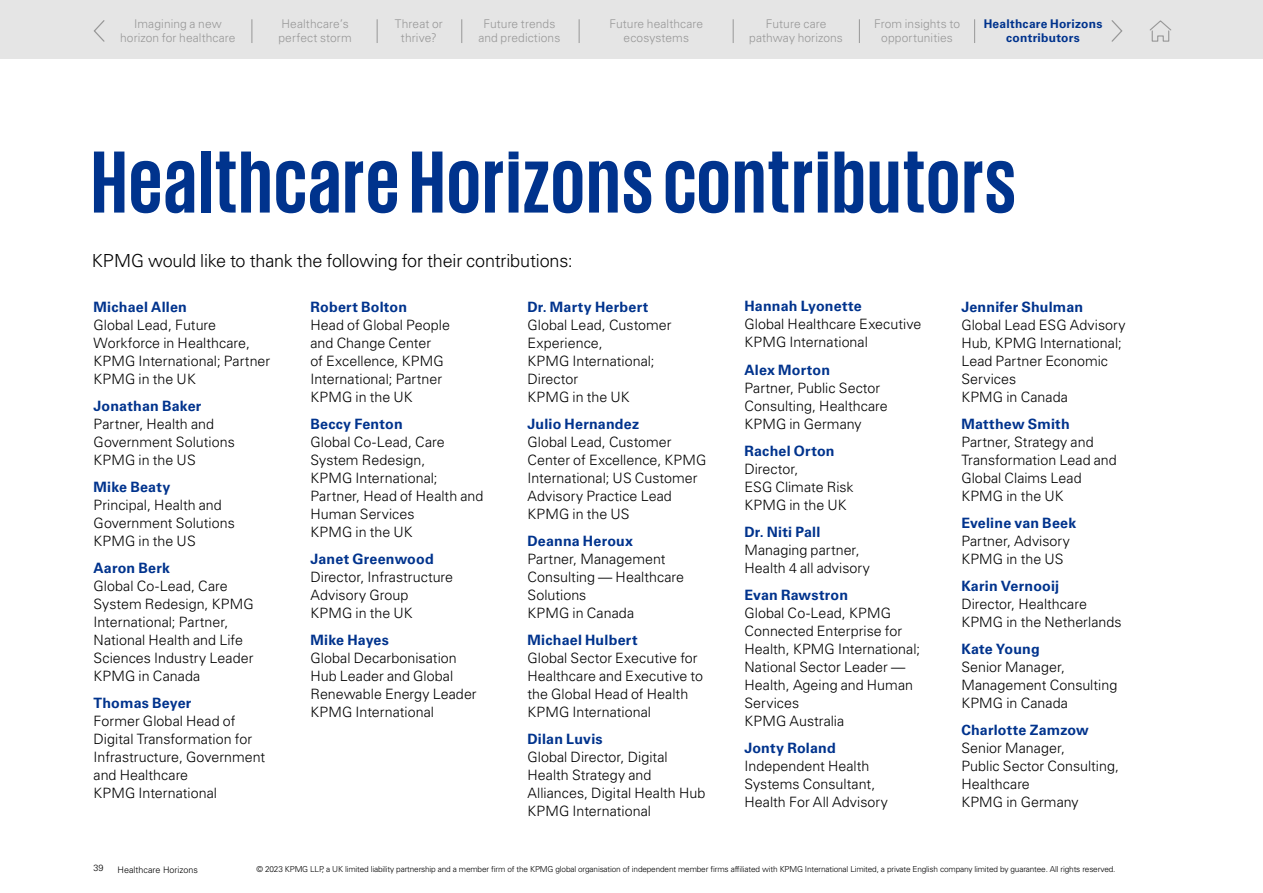
<style>
.page{position:relative;width:1263px;height:893px;background:#fff}
.page>*{position:absolute;margin:0;border:0;box-sizing:border-box;transform-origin:0 0}
.t1{font:700 90px "KPMG";letter-spacing:.02em;color:#00338d}
.t2{font:300 18px "Univers LT Std";letter-spacing:-.01em;color:#000}
.t3{font:300 14.25px/18px "Univers LT Std";letter-spacing:.005em;color:#000}
.t4{font:700 14.25px "Univers LT Std";letter-spacing:.015em;color:#00338d}
.t5{font:300 12px/14.4px "Univers LT Std";letter-spacing:.01em;color:#989898;text-align:center}
.t6{font:700 12px/14.4px "Univers LT Std";letter-spacing:.02em;color:#00338d;text-align:center}
.t7{font:300 9px "Univers LT Std";color:#000}
.t8{font:300 8.25px "Univers LT Std";letter-spacing:-.02em;color:#000}
</style>
<div class="page">
<div style="left:0;top:0;width:1263px;height:58px;background:#e5e5e5"></div>
<svg style="left:1150px;top:20px;width:22px;height:22px"></svg>
<svg style="left:93px;top:20px;width:12px;height:22px"></svg>
<svg style="left:1111px;top:20px;width:12px;height:22px"></svg>
<svg style="left:974px;top:20px;width:1px;height:23px"></svg>
<svg style="left:859px;top:20px;width:1px;height:23px"></svg>
<svg style="left:733px;top:20px;width:1px;height:23px"></svg>
<svg style="left:579px;top:20px;width:1px;height:23px"></svg>
<svg style="left:461px;top:20px;width:1px;height:23px"></svg>
<svg style="left:377px;top:20px;width:1px;height:23px"></svg>
<svg style="left:251px;top:20px;width:1px;height:23px"></svg>
<p class="t5" style="left:120px;top:17px;width:117px">Imagining a new horizon for healthcare</p>
<p class="t6" style="left:984px;top:17px;width:120px">Healthcare Horizons contributors</p>
<p class="t5" style="left:278px;top:17px;width:75px;text-align:left">Healthcare’s perfect storm</p>
<p class="t5" style="left:395px;top:17px;width:50px">Threat or thrive?</p>
<p class="t5" style="left:478px;top:17px;width:83px">Future trends and predictions</p>
<p class="t5" style="left:609px;top:17px;width:95px">Future healthcare ecosystems</p>
<p class="t5" style="left:749px;top:17px;width:95px">Future care pathway horizons</p>
<p class="t5" style="left:874px;top:17px;width:87px">From insights to opportunities</p>
<h1 class="t1" style="left:91px;top:137px;width:926px">Healthcare Horizons contributors</h1>
<p class="t2" style="left:92px;top:249px;width:483px">KPMG would like to thank the following for their contributions:</p>
<p class="t4" style="left:94px;top:298px;width:95px">Michael Allen</p>
<p class="t3" style="left:94px;top:316px;width:178px">Global Lead, Future<br>Workforce in Healthcare,<br>KPMG International; Partner<br>KPMG in the UK</p>
<p class="t4" style="left:94px;top:397px;width:109px">Jonathan Baker</p>
<p class="t3" style="left:94px;top:415px;width:143px">Partner, Health and<br>Government Solutions<br>KPMG in the US</p>
<p class="t4" style="left:94px;top:478px;width:78px">Mike Beaty</p>
<p class="t3" style="left:94px;top:496px;width:143px">Principal, Health and<br>Government Solutions<br>KPMG in the US</p>
<p class="t4" style="left:94px;top:559px;width:78px">Aaron Berk</p>
<p class="t3" style="left:94px;top:577px;width:162px">Global Co-Lead, Care<br>System Redesign, KPMG<br>International; Partner,<br>National Health and Life<br>Sciences Industry Leader<br>KPMG in Canada</p>
<p class="t4" style="left:94px;top:694px;width:99px">Thomas Beyer</p>
<p class="t3" style="left:94px;top:711px;width:173px">Former Global Head of<br>Digital Transformation for<br>Infrastructure, Government and Healthcare<br>KPMG International</p>
<p class="t4" style="left:961px;top:298px;width:123px">Jennifer Shulman</p>
<p class="t3" style="left:961px;top:316px;width:166px">Global Lead ESG Advisory<br>Hub, KPMG International;<br>Lead Partner Economic<br>Services<br>KPMG in Canada</p>
<p class="t4" style="left:961px;top:415px;width:110px">Matthew Smith</p>
<p class="t3" style="left:961px;top:433px;width:157px">Partner, Strategy and<br>Transformation Lead and<br>Global Claims Lead<br>KPMG in the UK</p>
<p class="t4" style="left:961px;top:514px;width:117px">Eveline van Beek</p>
<p class="t3" style="left:961px;top:531px;width:110px">Partner, Advisory<br>KPMG in the US</p>
<p class="t4" style="left:961px;top:577px;width:99px">Karin Vernooij</p>
<p class="t3" style="left:961px;top:594px;width:162px">Director, Healthcare<br>KPMG in the Netherlands</p>
<p class="t4" style="left:961px;top:640px;width:80px">Kate Young</p>
<p class="t3" style="left:961px;top:657px;width:157px">Senior Manager,<br>Management Consulting<br>KPMG in Canada</p>
<p class="t4" style="left:961px;top:721px;width:129px">Charlotte Zamzow</p>
<p class="t3" style="left:961px;top:738px;width:159px">Senior Manager,<br>Public Sector Consulting,<br>Healthcare<br>KPMG in Germany</p>
<p class="t4" style="left:744px;top:298px;width:119px">Hannah Lyonette</p>
<p class="t3" style="left:744px;top:315px;width:178px">Global Healthcare Executive<br>KPMG International</p>
<p class="t4" style="left:744px;top:361px;width:87px">Alex Morton</p>
<p class="t3" style="left:744px;top:378px;width:145px">Partner, Public Sector<br>Consulting, Healthcare<br>KPMG in Germany</p>
<p class="t4" style="left:744px;top:442px;width:92px">Rachel Orton</p>
<p class="t3" style="left:744px;top:459px;width:111px">Director,<br>ESG Climate Risk<br>KPMG in the UK</p>
<p class="t4" style="left:744px;top:523px;width:77px">Dr. Niti Pall</p>
<p class="t3" style="left:744px;top:540px;width:127px">Managing partner,<br>Health 4 all advisory</p>
<p class="t4" style="left:744px;top:586px;width:105px">Evan Rawstron</p>
<p class="t3" style="left:744px;top:603px;width:177px">Global Co-Lead, KPMG<br>Connected Enterprise for<br>Health, KPMG International;<br>National Sector Leader —<br>Health, Ageing and Human<br>Services<br>KPMG Australia</p>
<p class="t4" style="left:744px;top:739px;width:93px">Jonty Roland</p>
<p class="t3" style="left:744px;top:756px;width:145px">Independent Health<br>Systems Consultant,<br>Health For All Advisory</p>
<p class="t4" style="left:527px;top:298px;width:122px">Dr. Marty Herbert</p>
<p class="t3" style="left:527px;top:315px;width:146px">Global Lead, Customer<br>Experience,<br>KPMG International;<br>Director<br>KPMG in the UK</p>
<p class="t4" style="left:527px;top:415px;width:113px">Julio Hernandez</p>
<p class="t3" style="left:527px;top:432px;width:181px">Global Lead, Customer<br>Center of Excellence, KPMG<br>International; US Customer<br>Advisory Practice Lead<br>KPMG in the US</p>
<p class="t4" style="left:527px;top:532px;width:107px">Deanna Heroux</p>
<p class="t3" style="left:527px;top:549px;width:158px">Partner, Management<br>Consulting — Healthcare<br>Solutions<br>KPMG in Canada</p>
<p class="t4" style="left:527px;top:631px;width:112px">Michael Hulbert</p>
<p class="t3" style="left:527px;top:648px;width:177px">Global Sector Executive for<br>Healthcare and Executive to the Global Head of Health<br>KPMG International</p>
<p class="t4" style="left:527px;top:730px;width:77px">Dilan Luvis</p>
<p class="t3" style="left:527px;top:747px;width:179px">Global Director, Digital<br>Health Strategy and<br>Alliances, Digital Health Hub<br>KPMG International</p>
<p class="t4" style="left:310px;top:298px;width:98px">Robert Bolton</p>
<p class="t3" style="left:310px;top:315px;width:141px">Head of Global People and Change Center<br>of Excellence, KPMG<br>International; Partner<br>KPMG in the UK</p>
<p class="t4" style="left:310px;top:415px;width:94px">Beccy Fenton</p>
<p class="t3" style="left:310px;top:432px;width:174px">Global Co-Lead, Care<br>System Redesign,<br>KPMG International;<br>Partner, Head of Health and<br>Human Services<br>KPMG in the UK</p>
<p class="t4" style="left:310px;top:550px;width:125px">Janet Greenwood</p>
<p class="t3" style="left:310px;top:567px;width:144px">Director, Infrastructure<br>Advisory Group<br>KPMG in the UK</p>
<p class="t4" style="left:310px;top:631px;width:80px">Mike Hayes</p>
<p class="t3" style="left:310px;top:648px;width:168px">Global Decarbonisation<br>Hub Leader and Global<br>Renewable Energy Leader<br>KPMG International</p>
<p class="t7" style="left:94px;top:863px;width:12px">39</p>
<p class="t7" style="left:118px;top:864px;width:82px">Healthcare Horizons</p>
<p class="t8" style="left:257px;top:864px;width:860px">© 2023 KPMG LLP, a UK limited liability partnership and a member firm of the KPMG global organisation of independent member firms affiliated with KPMG International Limited, a private English company limited by guarantee. All rights reserved.</p>
</div>
